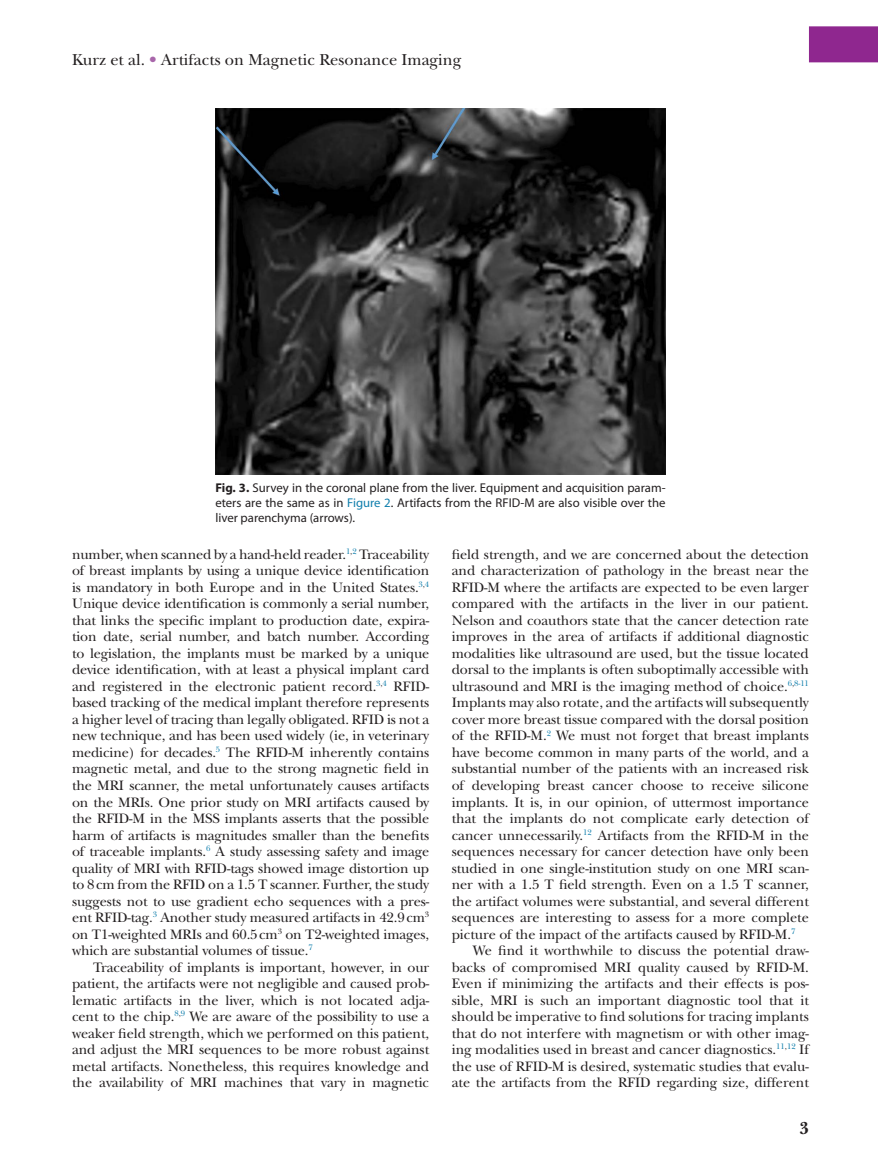
<style>
.page{position:relative;width:878px;height:1175px;background:#fff}
.page>*{position:absolute;margin:0;border:0;box-sizing:border-box;transform-origin:0 0}
.t1{font:700 18px "New Baskerville Std";color:#231f20}
.t2{font:16.5px "New Baskerville Std";color:#231f20}
.t3{font:14.25px/16.5px "New Baskerville Std";letter-spacing:-.005em;color:#231f20;text-align:justify}
.t4{font:12.75px/15px "Myriad Pro";color:#231f20;text-align:justify}
.s1{color:#a866aa}
.s2{font-weight:700}
.s3{color:#0f7eac}
</style>
<div class="page">
<div style="left:808px;top:26px;width:70px;height:36px;background:#8f278f"></div>
<img style="left:215px;top:108px;width:450px;height:366px">
<p class="t2" style="left:72px;top:50px;width:391px">Kurz et al. <span class="s1">•</span> Artifacts on Magnetic Resonance Imaging</p>
<p class="t4" style="left:215px;top:480px;width:452px"><span class="s2">Fig. 3.</span> Survey in the coronal plane from the liver. Equipment and acquisition param&shy;eters are the same as in <span class="s3">Figure 2</span>. Artifacts from the RFID-M are also visible over the liver parenchyma (arrows).</p>
<p class="t3" style="left:72px;top:546px;width:359px">number, when scanned by a hand-held reader.<sup>1</sup><sup>,</sup><sup>2</sup> Traceability of breast implants by using a unique device identification is mandatory in both Europe and in the United States.<sup>3</sup><sup>,</sup><sup>4<br></sup>Unique device identification is commonly a serial number, that links the specific implant to production date, expira&shy;tion date, serial number, and batch number. According to legislation, the implants must be marked by a unique device identification, with at least a physical implant card and registered in the electronic patient record.<sup>3</sup><sup>,</sup><sup>4</sup> RFID&shy;based tracking of the medical implant therefore represents a higher level of tracing than legally obligated. RFID is not a new technique, and has been used widely (ie, in veterinary medicine) for decades.<sup>5</sup> The RFID-M inherently contains magnetic metal, and due to the strong magnetic field in the MRI scanner, the metal unfortunately causes artifacts on the MRIs. One prior study on MRI artifacts caused by the RFID-M in the MSS implants asserts that the possible harm of artifacts is magnitudes smaller than the benefits of traceable implants.<sup>6</sup> A study assessing safety and image quality of MRI with RFID-tags showed image distortion up to 8cm from the RFID on a 1.5 T scanner. Further, the study suggests not to use gradient echo sequences with a pres&shy;ent RFID-tag.<sup>3</sup> Another study measured artifacts in 42.9cm<sup>3 </sup>on T1-weighted MRIs and 60.5cm<sup>3</sup> on T2-weighted images, which are substantial volumes of tissue.<sup>7</sup></p>
<p class="t3" style="left:72px;top:958px;width:359px;text-indent:21px">Traceability of implants is important, however, in our patient, the artifacts were not negligible and caused prob&shy;lematic artifacts in the liver, which is not located adja&shy;cent to the chip.<sup>8</sup><sup>,</sup><sup>9</sup> We are aware of the possibility to use a weaker field strength, which we performed on this patient, and adjust the MRI sequences to be more robust against metal artifacts. Nonetheless, this requires knowledge and the availability of MRI machines that vary in magnetic</p>
<p class="t3" style="left:452px;top:546px;width:358px">field strength, and we are concerned about the detection</p>
<p class="t3" style="left:452px;top:562px;width:359px">and characterization of pathology in the breast near the</p>
<p class="t3" style="left:452px;top:579px;width:359px">RFID-M where the artifacts are expected to be even larger</p>
<p class="t3" style="left:452px;top:595px;width:358px">compared with the artifacts in the liver in our patient.</p>
<p class="t3" style="left:452px;top:612px;width:359px">Nelson and coauthors state that the cancer detection rate</p>
<p class="t3" style="left:452px;top:628px;width:359px">improves in the area of artifacts if additional diagnostic</p>
<p class="t3" style="left:452px;top:645px;width:358px">modalities like ultrasound are used, but the tissue located</p>
<p class="t3" style="left:452px;top:661px;width:359px">dorsal to the implants is often suboptimally accessible with</p>
<p class="t3" style="left:452px;top:678px;width:358px">ultrasound and MRI is the imaging method of choice.<sup>6</sup><sup>,</sup><sup>8-11</sup></p>
<p class="t3" style="left:451px;top:694px;width:358px">Implants may also rotate, and the artifacts will subsequently</p>
<p class="t3" style="left:451px;top:711px;width:358px">cover more breast tissue compared with the dorsal position</p>
<p class="t3" style="left:451px;top:727px;width:358px">of the RFID-M.<sup>2</sup> We must not forget that breast implants</p>
<p class="t3" style="left:451px;top:744px;width:359px">have become common in many parts of the world, and a</p>
<p class="t3" style="left:451px;top:760px;width:358px">substantial number of the patients with an increased risk</p>
<p class="t3" style="left:451px;top:777px;width:359px">of developing breast cancer choose to receive silicone</p>
<p class="t3" style="left:451px;top:793px;width:359px">implants. It is, in our opinion, of uttermost importance</p>
<p class="t3" style="left:451px;top:810px;width:358px">that the implants do not complicate early detection of</p>
<p class="t3" style="left:451px;top:826px;width:359px">cancer unnecessarily.<sup>12</sup> Artifacts from the RFID-M in the</p>
<p class="t3" style="left:452px;top:843px;width:359px">sequences necessary for cancer detection have only been</p>
<p class="t3" style="left:452px;top:859px;width:359px">studied in one single-institution study on one MRI scan-</p>
<p class="t3" style="left:452px;top:876px;width:359px">ner with a 1.5 T field strength. Even on a 1.5 T scanner,</p>
<p class="t3" style="left:452px;top:892px;width:358px">the artifact volumes were substantial, and several different</p>
<p class="t3" style="left:452px;top:909px;width:358px">sequences are interesting to assess for a more complete</p>
<p class="t3" style="left:452px;top:925px;width:345px">picture of the impact of the artifacts caused by RFID-M.<sup>7</sup></p>
<p class="t3" style="left:472px;top:942px;width:337px">We find it worthwhile to discuss the potential draw-</p>
<p class="t3" style="left:451px;top:958px;width:359px">backs of compromised MRI quality caused by RFID-M.</p>
<p class="t3" style="left:451px;top:975px;width:359px">Even if minimizing the artifacts and their effects is pos-</p>
<p class="t3" style="left:451px;top:991px;width:358px">sible, MRI is such an important diagnostic tool that it</p>
<p class="t3" style="left:451px;top:1008px;width:358px">should be imperative to find solutions for tracing implants</p>
<p class="t3" style="left:451px;top:1024px;width:359px">that do not interfere with magnetism or with other imag-</p>
<p class="t3" style="left:451px;top:1041px;width:359px">ing modalities used in breast and cancer diagnostics.<sup>11</sup><sup>,</sup><sup>12</sup> If</p>
<p class="t3" style="left:451px;top:1057px;width:359px">the use of RFID-M is desired, systematic studies that evalu-</p>
<p class="t3" style="left:451px;top:1074px;width:359px">ate the artifacts from the RFID regarding size, different</p>
<p class="t1" style="left:799px;top:1118px;width:11px">3</p>
</div>
